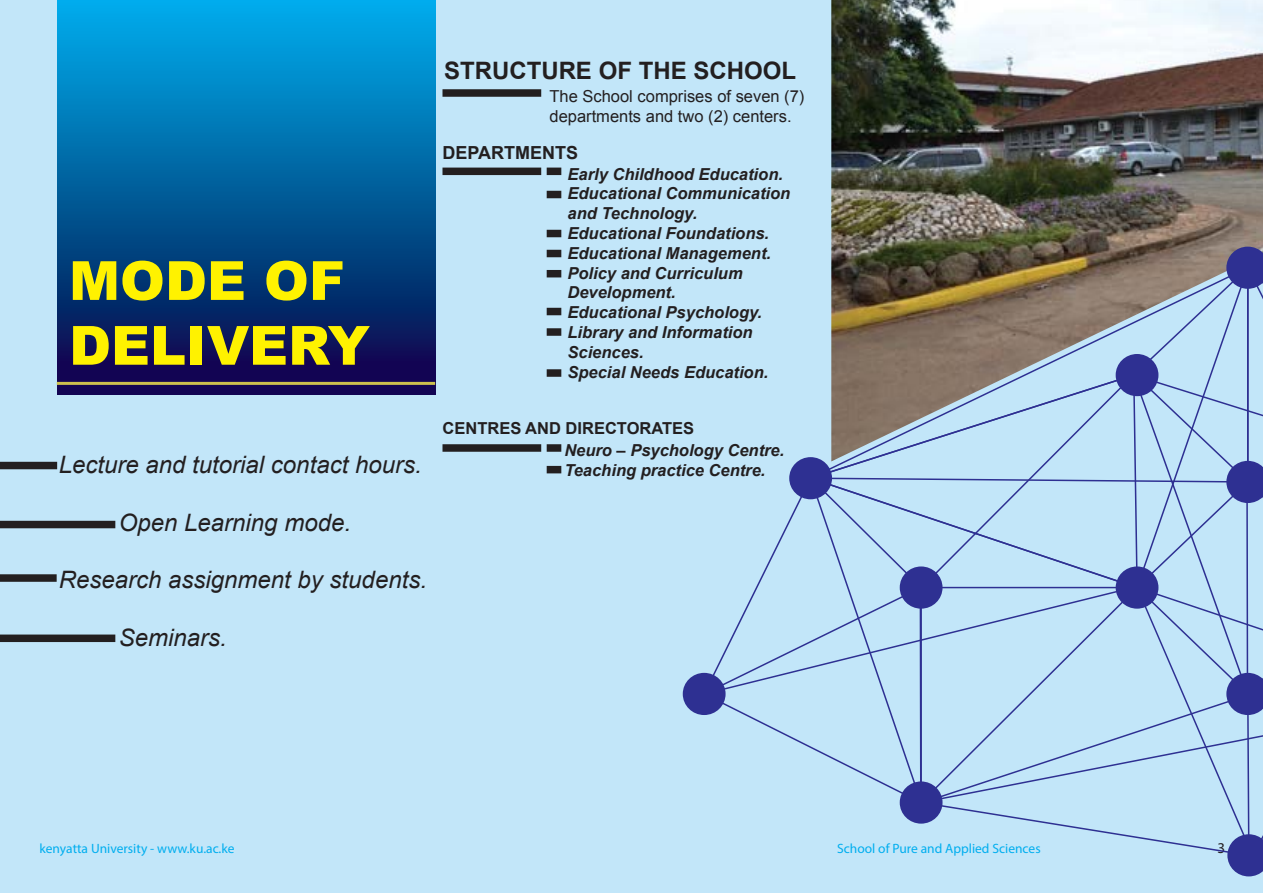
<style>
.page{position:relative;width:1263px;height:893px;background:#c2e6f9}
.page>*{position:absolute;margin:0;border:0;box-sizing:border-box;transform-origin:0 0}
.t1{font:900 54px/64.8px "Arial";color:#fff200}
.t2{font:italic 24px "Arial";color:#231f20}
.t3{font:700 24px "Arial";color:#231f20}
.t4{font:700 18px "Arial";color:#231f20}
.t5{font:italic 700 16.5px/19.8px "Arial";color:#231f20}
.t6{font:16.5px/19.8px "Arial";color:#231f20}
.t7{font:700 16.5px "Arial";color:#231f20}
.t8{font:15px "Myriad Pro";color:#231f20}
.t9{font:13.5px "Myriad Pro";color:#00aeef}
</style>
<div class="page">
<div style="left:57px;top:0;width:378px;height:395px;background:linear-gradient(to bottom,#00b1ed,#0a0044)"></div>
<hr style="left:57px;top:382px;width:378px;height:3px;background:#ccc04e">
<div style="left:0;top:462px;width:57px;height:7px;background:#231f20"></div>
<div style="left:0;top:521px;width:115px;height:7px;background:#231f20"></div>
<div style="left:0;top:574px;width:57px;height:8px;background:#231f20"></div>
<div style="left:0;top:634px;width:115px;height:8px;background:#231f20"></div>
<div style="left:442px;top:89px;width:99px;height:8px;background:#231f20"></div>
<div style="left:547px;top:168px;width:14px;height:7px;background:#231f20"></div>
<div style="left:547px;top:250px;width:14px;height:7px;background:#231f20"></div>
<div style="left:547px;top:270px;width:14px;height:7px;background:#231f20"></div>
<div style="left:547px;top:308px;width:14px;height:7px;background:#231f20"></div>
<div style="left:547px;top:328px;width:14px;height:8px;background:#231f20"></div>
<div style="left:547px;top:369px;width:14px;height:8px;background:#231f20"></div>
<div style="left:547px;top:191px;width:14px;height:7px;background:#231f20"></div>
<div style="left:547px;top:230px;width:14px;height:7px;background:#231f20"></div>
<div style="left:442px;top:168px;width:99px;height:7px;background:#231f20"></div>
<div style="left:442px;top:444px;width:99px;height:8px;background:#231f20"></div>
<div style="left:547px;top:444px;width:14px;height:8px;background:#231f20"></div>
<div style="left:547px;top:466px;width:14px;height:7px;background:#231f20"></div>
<img style="left:831px;top:0;width:432px;height:265px">
<div style="left:789px;top:457px;width:43px;height:42px;background:#2e3092;border-radius:50%"></div>
<div style="left:900px;top:781px;width:42px;height:43px;background:#2e3092;border-radius:50%"></div>
<div style="left:683px;top:673px;width:42px;height:42px;background:#2e3092;border-radius:50%"></div>
<svg style="left:1226px;top:247px;width:37px;height:18px"></svg>
<svg style="left:1136px;top:265px;width:127px;height:109px"></svg>
<svg style="left:702px;top:475px;width:218px;height:329px"></svg>
<svg style="left:810px;top:267px;width:438px;height:212px"></svg>
<svg style="left:917px;top:587px;width:216px;height:251px"></svg>
<svg style="left:1227px;top:857px;width:36px;height:19px"></svg>
<svg style="left:1133px;top:374px;width:130px;height:483px"></svg>
<svg style="left:920px;top:373px;width:328px;height:431px"></svg>
<h1 class="t1" style="left:69px;top:247px;width:302px">MODE OF<br>DELIVERY</h1>
<h2 class="t2" style="left:59px;top:449px;width:364px">Lecture and tutorial contact hours.</h2>
<h2 class="t2" style="left:119px;top:507px;width:234px">Open Learning mode.</h2>
<h2 class="t2" style="left:59px;top:564px;width:370px">Research assignment by students.</h2>
<h2 class="t2" style="left:119px;top:622px;width:110px">Seminars.</h2>
<h2 class="t3" style="left:444px;top:54px;width:354px">STRUCTURE OF THE SCHOOL</h2>
<p class="t6" style="left:549px;top:87px;width:256px">The School comprises of seven (7) departments and two (2) centers.</p>
<p class="t4" style="left:442px;top:140px;width:137px">DEPARTMENTS</p>
<p class="t5" style="left:567px;top:164px;width:224px">Early Childhood Education.<br>Educational Communication and Technology.<br>Educational Foundations.<br>Educational Management.<br>Policy and Curriculum<br>Development.<br>Educational Psychology.<br>Library and Information<br>Sciences.<br>Special Needs Education.</p>
<p class="t7" style="left:442px;top:417px;width:253px">CENTRES AND DIRECTORATES</p>
<p class="t5" style="left:564px;top:441px;width:222px">Neuro – Psychology Centre.<br>Teaching practice Centre.</p>
<p class="t9" style="left:40px;top:841px;width:196px">kenyatta University - www.ku.ac.ke</p>
<p class="t9" style="left:837px;top:841px;width:205px">School of Pure and Applied Sciences</p>
<p class="t8" style="left:1217px;top:839px;width:9px">3</p>
</div>
